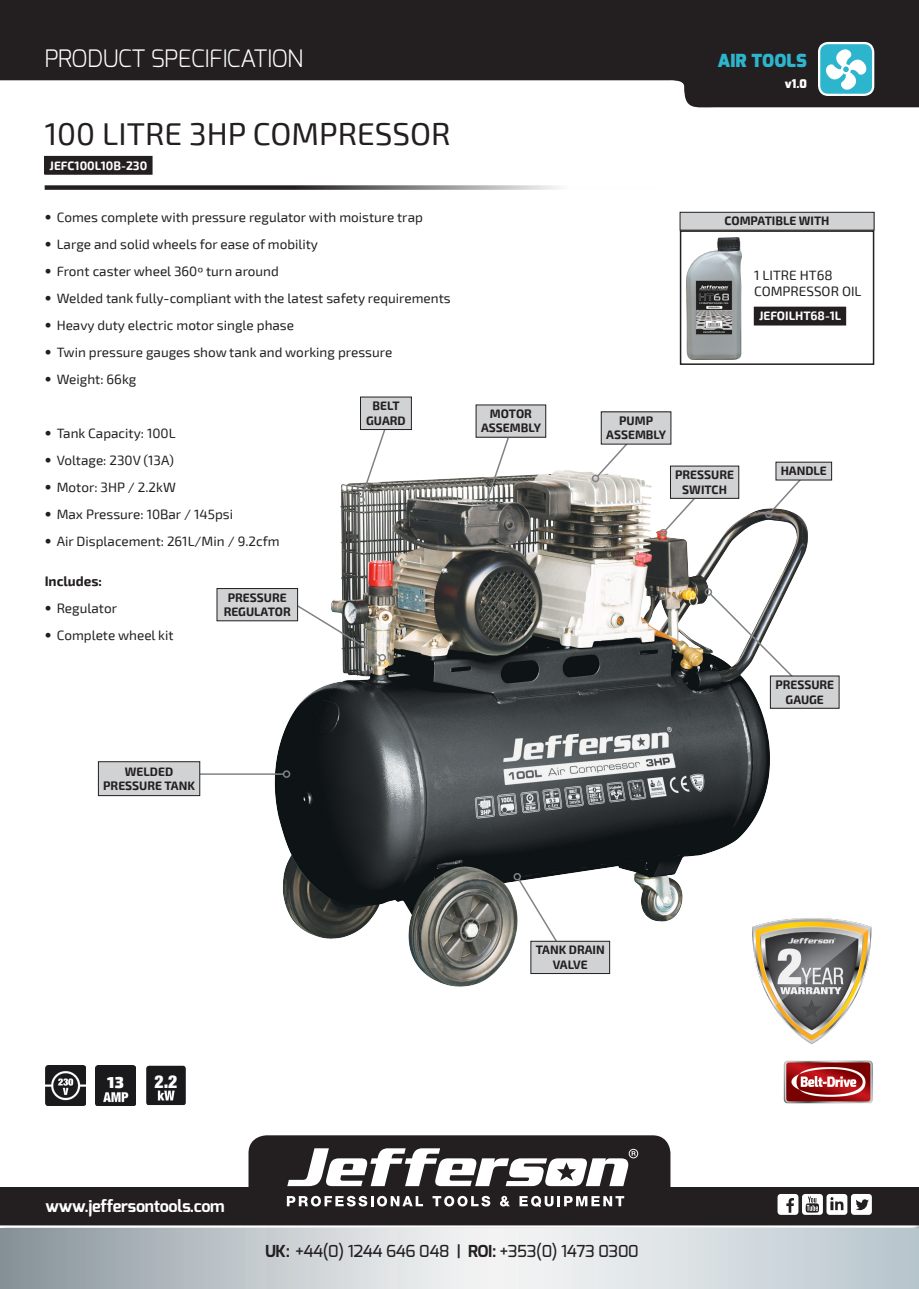
<style>
.page{position:relative;width:919px;height:1289px;background:#fff}
.page>*{position:absolute;margin:0;border:0;box-sizing:border-box;transform-origin:0 0}
.t1{font:31.5px "Exo 2";color:#231f20}
.t2{font:300 24px "Exo";letter-spacing:-.02em;color:#fff}
.t3{font:900 18px "Exo";letter-spacing:.01em;color:#2eb5ce}
.t4{font:900 condensed 17.85px "Helvetica Neue LT Std";color:#fff}
.t5{font:500 16.5px "Exo";letter-spacing:-.02em;color:#231f20}
.t6{font:700 16.5px "Exo";letter-spacing:-.02em;color:#fff}
.t7{font:900 15.9px "Exo 2";color:#fff}
.t8{font:13.5px "Exo 2";color:#231f20}
.Specification{font:700 13.5px "Exo 2";color:#231f20}
.Features{font:700 12px/14.4px "Exo 2";color:#231f20;text-align:center}
.t9{font:700 12px "Exo 2";color:#fff}
.t10{font:900 12px "Exo";color:#fff}
.s1{font-family:"Helvetica Neue LT Std";font-weight:700}
.s2{font-weight:700}
.s3{font-weight:600}
</style>
<div class="page">
<svg style="left:0;top:0;width:918px;height:108px;fill:#231f20"></svg>
<div style="left:819px;top:43px;width:54px;height:52px;background:#2eb5ce;border-radius:9px"></div>
<div style="left:817px;top:42px;width:57px;height:54px;border:2px solid #fff;border-radius:9px"></div>
<svg style="left:826px;top:49px;width:41px;height:41px"></svg>
<div style="left:0;top:1187px;width:918px;height:39px;background:#231f20"></div>
<div style="left:248px;top:1135px;width:422px;height:153px;background:#231f20;border-radius:18px"></div>
<div style="left:0;top:1224px;width:918px;height:7px;background:#231f20;opacity:.75"></div>
<svg style="left:802px;top:1193px;width:20px;height:21px"></svg>
<svg style="left:805px;top:1196px;width:13px;height:16px"></svg>
<div style="left:826px;top:1193px;width:21px;height:21px;background:#fff;border-radius:3px"></div>
<svg style="left:830px;top:1197px;width:13px;height:13px"></svg>
<div style="left:850px;top:1193px;width:21px;height:21px;background:#fff;border-radius:3px"></div>
<svg style="left:856px;top:1199px;width:12px;height:11px"></svg>
<div style="left:777px;top:1193px;width:21px;height:21px;background:#fff;border-radius:3px"></div>
<svg style="left:786px;top:1198px;width:8px;height:14px"></svg>
<svg style="left:0;top:1228px;width:918px;height:60px;background:#cad1d5"></svg>
<svg style="left:287px;top:1195px;width:136px;height:11px"></svg>
<svg style="left:432px;top:1195px;width:58px;height:11px"></svg>
<svg style="left:500px;top:1195px;width:10px;height:11px"></svg>
<svg style="left:519px;top:1195px;width:105px;height:12px"></svg>
<svg style="left:287px;top:1148px;width:351px;height:38px"></svg>
<svg style="left:45px;top:185px;width:513px;height:5px;background:#696667"></svg>
<div style="left:45px;top:156px;width:107px;height:18px;background:#231f20"></div>
<img style="left:246px;top:435px;width:571px;height:552px">
<img style="left:783px;top:1060px;width:90px;height:44px">
<img style="left:45px;top:1065px;width:40px;height:40px">
<img style="left:96px;top:1065px;width:40px;height:40px">
<div style="left:146px;top:1065px;width:40px;height:40px;background:#1a191b;border-radius:3px"></div>
<img style="left:146px;top:1065px;width:40px;height:39px">
<img style="left:747px;top:913px;width:125px;height:131px">
<div style="left:754px;top:307px;width:91px;height:18px;background:#231f20"></div>
<img style="left:686px;top:237px;width:55px;height:122px">
<div style="left:680px;top:212px;width:194px;height:18px;background:#d1d2d4"></div>
<div style="left:679px;top:212px;width:195px;height:18px;border:1px solid #231f20"></div>
<div style="left:679px;top:230px;width:195px;height:135px;border:2px solid #231f20"></div>
<svg style="left:768px;top:465px;width:45px;height:49px"></svg>
<div style="left:765px;top:510px;width:7px;height:8px;border:2px solid #808285;border-radius:50%"></div>
<div style="left:775px;top:462px;width:56px;height:18px;background:#d1d2d4"></div>
<div style="left:775px;top:462px;width:56px;height:18px;border:1px solid #231f20"></div>
<svg style="left:663px;top:483px;width:45px;height:49px"></svg>
<div style="left:659px;top:529px;width:8px;height:7px;border:2px solid #808285;border-radius:50%"></div>
<div style="left:670px;top:466px;width:68px;height:32px;background:#d1d2d4"></div>
<div style="left:670px;top:466px;width:69px;height:32px;border:1px solid #231f20"></div>
<svg style="left:595px;top:429px;width:45px;height:49px"></svg>
<div style="left:591px;top:474px;width:8px;height:8px;border:2px solid #808285;border-radius:50%"></div>
<div style="left:601px;top:412px;width:70px;height:32px;background:#d1d2d4"></div>
<svg style="left:484px;top:437px;width:30px;height:69px"></svg>
<div style="left:481px;top:503px;width:7px;height:8px;border:2px solid #808285;border-radius:50%"></div>
<div style="left:476px;top:405px;width:69px;height:32px;background:#d1d2d4"></div>
<svg style="left:360px;top:430px;width:31px;height:68px"></svg>
<div style="left:357px;top:496px;width:8px;height:7px;border:2px solid #808285;border-radius:50%"></div>
<div style="left:360px;top:397px;width:51px;height:32px;background:#d1d2d4"></div>
<div style="left:360px;top:397px;width:51px;height:33px;border:1px solid #231f20"></div>
<svg style="left:276px;top:592px;width:106px;height:66px"></svg>
<div style="left:378px;top:653px;width:8px;height:8px;border:2px solid #808285;border-radius:50%"></div>
<div style="left:217px;top:588px;width:80px;height:33px;background:#d1d2d4"></div>
<div style="left:217px;top:588px;width:81px;height:33px;border:1px solid #231f20"></div>
<hr style="left:168px;top:773px;width:115px;height:1px;background:#808285">
<div style="left:283px;top:770px;width:7px;height:8px;border:2px solid #808285;border-radius:50%"></div>
<div style="left:98px;top:761px;width:102px;height:34px;background:#d1d2d4"></div>
<div style="left:98px;top:761px;width:102px;height:34px;border:1px solid #231f20"></div>
<svg style="left:516px;top:877px;width:53px;height:85px"></svg>
<div style="left:513px;top:872px;width:8px;height:8px;border:2px solid #808285;border-radius:50%"></div>
<div style="left:531px;top:941px;width:78px;height:32px;background:#d1d2d4"></div>
<div style="left:530px;top:941px;width:79px;height:32px;border:1px solid #231f20"></div>
<svg style="left:708px;top:592px;width:92px;height:93px"></svg>
<div style="left:704px;top:588px;width:8px;height:8px;border:2px solid #808285;border-radius:50%"></div>
<div style="left:770px;top:676px;width:69px;height:32px;background:#d1d2d4"></div>
<h2 class="t2" style="left:45px;top:43px;width:260px">PRODUCT SPECIFICATION</h2>
<p class="t1" style="left:45px;top:116px;width:407px">100 LITRE 3HP COMPRESSOR</p>
<p class="t9" style="left:50px;top:158px;width:99px">JEFC100L10B-230</p>
<p class="t8" style="left:45px;top:209px;width:380px"><span class="s1">•</span> Comes complete with pressure regulator with moisture trap</p>
<p class="t8" style="left:45px;top:236px;width:275px"><span class="s1">•</span> Large and solid wheels for ease of mobility</p>
<p class="t8" style="left:45px;top:263px;width:236px"><span class="s1">•</span> Front caster wheel 360º turn around</p>
<p class="t8" style="left:45px;top:290px;width:407px"><span class="s1">•</span> Welded tank fully-compliant with the latest safety requirements</p>
<p class="t8" style="left:45px;top:317px;width:251px"><span class="s1">•</span> Heavy duty electric motor single phase</p>
<p class="t8" style="left:45px;top:344px;width:349px"><span class="s1">•</span> Twin pressure gauges show tank and working pressure</p>
<p class="t8" style="left:45px;top:371px;width:93px"><span class="s1">•</span> Weight: 66kg</p>
<p class="t8" style="left:45px;top:425px;width:132px"><span class="s1">•</span> Tank Capacity: 100L</p>
<p class="t8" style="left:45px;top:452px;width:131px"><span class="s1">•</span> Voltage: 230V (13A)</p>
<p class="t8" style="left:45px;top:479px;width:133px"><span class="s1">•</span> Motor: 3HP / 2.2kW</p>
<p class="t8" style="left:45px;top:506px;width:190px"><span class="s1">•</span> Max Pressure: 10Bar / 145psi</p>
<p class="t8" style="left:45px;top:533px;width:236px"><span class="s1">•</span> Air Displacement: 261L/Min / 9.2cfm</p>
<p class="Specification" style="left:45px;top:573px;width:59px">Includes:</p>
<p class="t8" style="left:45px;top:600px;width:74px"><span class="s1">•</span> Regulator</p>
<p class="t8" style="left:45px;top:627px;width:130px"><span class="s1">•</span> Complete wheel kit</p>
<p class="Features" style="left:224px;top:590px;width:68px">PRESSURE<br>REGULATOR</p>
<p class="Features" style="left:366px;top:399px;width:41px">BELT<br>GUARD</p>
<p class="Features" style="left:481px;top:407px;width:61px">MOTOR<br>ASSEMBLY</p>
<p class="Features" style="left:103px;top:764px;width:93px">WELDED<br>PRESSURE TANK</p>
<h3 class="t3" style="left:717px;top:49px;width:91px">AIR TOOLS</h3>
<p class="t10" style="left:784px;top:76px;width:24px">v1.0</p>
<p class="Features" style="left:724px;top:214px;width:106px">COMPATIBLE WITH</p>
<p class="t8" style="left:754px;top:267px;width:80px">1 LITRE HT68</p>
<p class="t8" style="left:754px;top:284px;width:109px">COMPRESSOR OIL</p>
<p class="t9" style="left:759px;top:309px;width:84px">JEFOILHT68-1L</p>
<p class="Features" style="left:606px;top:414px;width:61px">PUMP<br>ASSEMBLY</p>
<p class="Features" style="left:675px;top:468px;width:60px">PRESSURE<br>SWITCH</p>
<p class="Features" style="left:780px;top:464px;width:48px">HANDLE</p>
<p class="Features" style="left:775px;top:678px;width:60px">PRESSURE<br>GAUGE</p>
<p class="t7" style="left:107px;top:1072px;width:18px">13</p>
<p class="t4" style="left:154px;top:1070px;width:25px">2.2</p>
<p class="Features" style="left:535px;top:943px;width:70px">TANK DRAIN<br>VALVE</p>
<p class="t6" style="left:45px;top:1195px;width:181px">www.jeffersontools.com</p>
<p class="t5" style="left:265px;top:1240px;width:375px"><span class="s2">UK:</span> +44(0) 1244 646 048 <span class="s3">|</span> <span class="s2">ROI:</span> +353(0) 1473 0300</p>
</div>
